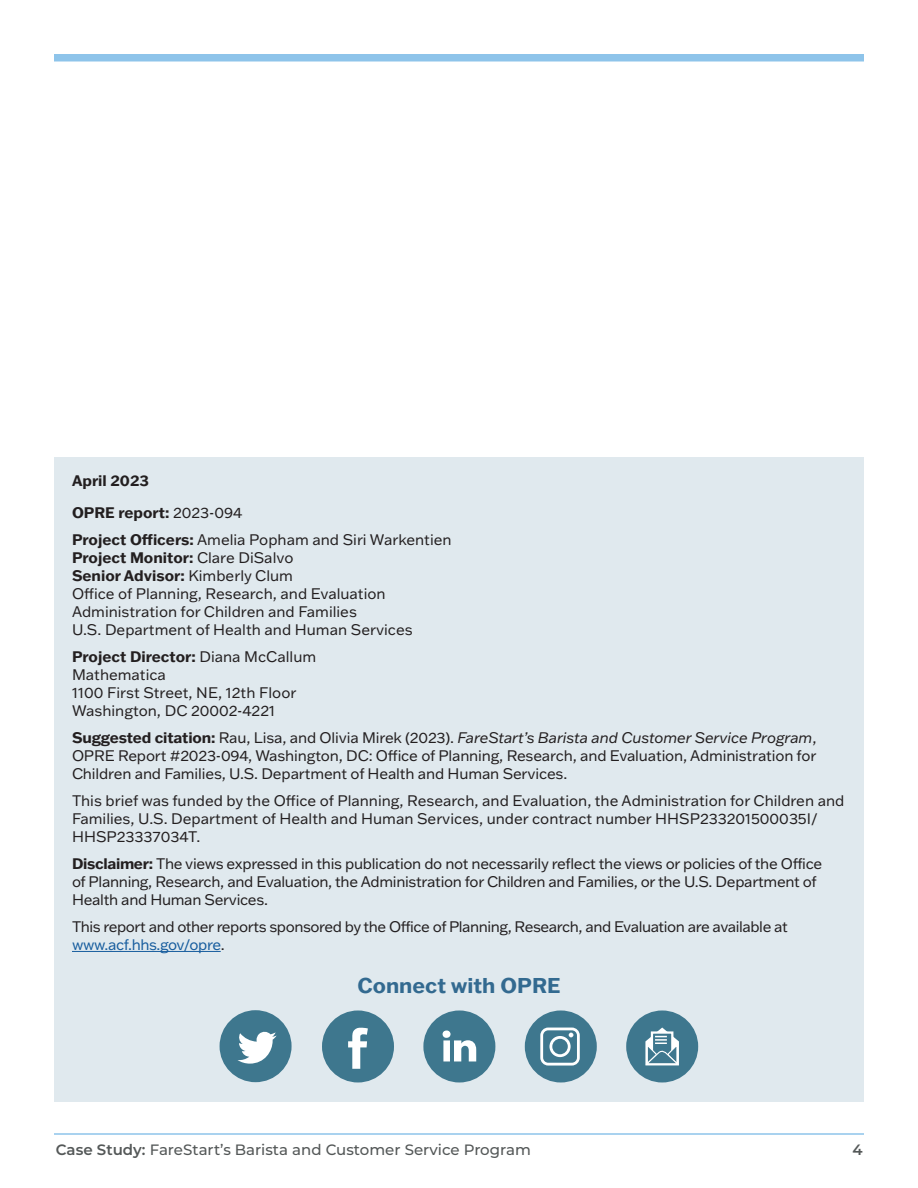
<style>
.page{position:relative;width:918px;height:1188px;background:#fff}
.page>*{position:absolute;margin:0;border:0;box-sizing:border-box;transform-origin:0 0}
.t1{font:700 21px "Franklin Gothic ATF";color:#336a90}
.t2{font:15px/18px "Franklin Gothic ATF";letter-spacing:-.01em;color:#231f20}
.t3{font:15px/18px "Franklin Gothic ATF";letter-spacing:-.03em;color:#231f20}
.t4{font:700 15px "Franklin Gothic ATF";color:#231f20}
.t5{font:500 15px "Montserrat";color:#545858}
.t6{font:600 15px "Montserrat";color:#545858}
.s1{font-weight:400}
.s2{font-weight:700}
.s3{font-style:italic}
.s4{color:#175d9e}
.s5{font-weight:600}
</style>
<div class="page">
<hr style="left:54px;top:1133px;width:810px;height:2px;background:#8ec4ea">
<div style="left:54px;top:54px;width:810px;height:8px;background:#8ec4ea"></div>
<div style="left:54px;top:457px;width:810px;height:645px;background:#e0e9ee"></div>
<hr style="left:72px;top:951px;width:149px;height:1px;background:#175d9e">
<div style="left:220px;top:1010px;width:72px;height:72px;background:#3e778e;border-radius:50%"></div>
<svg style="left:237px;top:1031px;width:40px;height:33px"></svg>
<div style="left:322px;top:1010px;width:72px;height:72px;background:#3e778e;border-radius:50%"></div>
<svg style="left:348px;top:1028px;width:20px;height:41px"></svg>
<div style="left:423px;top:1010px;width:72px;height:72px;background:#3e778e;border-radius:50%"></div>
<svg style="left:443px;top:1030px;width:33px;height:31px"></svg>
<div style="left:525px;top:1010px;width:72px;height:72px;background:#3e778e;border-radius:50%"></div>
<svg style="left:540px;top:1028px;width:40px;height:38px"></svg>
<div style="left:626px;top:1010px;width:72px;height:72px;background:#3e778e;border-radius:50%"></div>
<svg style="left:645px;top:1028px;width:34px;height:38px"></svg>
<p class="t4" style="left:72px;top:471px;width:79px">April 2023</p>
<p class="t4" style="left:72px;top:502px;width:172px">OPRE report: <span class="s1">2023-094</span></p>
<p class="t2" style="left:72px;top:530px;width:381px"><span class="s2">Project Officers:</span> Amelia Popham and Siri Warkentien</p>
<p class="t4" style="left:72px;top:547px;width:223px">Project Monitor: <span class="s1">Clare DiSalvo</span></p>
<p class="t4" style="left:72px;top:565px;width:223px">Senior Advisor: <span class="s1">Kimberly Clum</span></p>
<p class="t2" style="left:72px;top:584px;width:315px">Office of Planning, Research, and Evaluation</p>
<p class="t2" style="left:72px;top:602px;width:286px">Administration for Children and Families</p>
<p class="t2" style="left:72px;top:620px;width:342px">U.S. Department of Health and Human Services</p>
<p class="t4" style="left:72px;top:646px;width:246px">Project Director: <span class="s1">Diana McCallum</span></p>
<p class="t2" style="left:72px;top:665px;width:96px">Mathematica</p>
<p class="t2" style="left:72px;top:683px;width:226px">1100 First Street, NE, 12th Floor</p>
<p class="t2" style="left:72px;top:701px;width:205px">Washington, DC 20002-4221</p>
<p class="t2" style="left:72px;top:728px;width:746px;text-align:justify"><span class="s2">Suggested citation:</span> Rau, Lisa, and Olivia Mirek (2023). <span class="s3">FareStart’s Barista and Customer Service Program</span>, OPRE Report #2023-094, Washington, DC: Office of Planning, Research, and Evaluation, Administration for Children and Families, U.S. Department of Health and Human Services.</p>
<p class="t2" style="left:72px;top:791px;width:774px">This brief was funded by the Office of Planning, Research, and Evaluation, the Administration for Children and<br>Families, U.S. Department of Health and Human Services, under contract number HHSP233201500035I/<br>HHSP23337034T.</p>
<p class="t2" style="left:72px;top:854px;width:752px"><span class="s2">Disclaimer:</span> The views expressed in this publication do not necessarily reflect the views or policies of the Office of Planning, Research, and Evaluation, the Administration for Children and Families, or the U.S. Department of<br>Health and Human Services.</p>
<p class="t3" style="left:72px;top:917px;width:717px">This report and other reports sponsored by the Office of Planning, Research, and Evaluation are available at <span class="s4">www.acf.hhs.gov/opre</span>.</p>
<p class="t1" style="left:358px;top:972px;width:204px">Connect with OPRE</p>
<p class="t5" style="left:56px;top:1139px;width:477px"><span class="s5">Case Study:</span> FareStart’s Barista and Customer Service Program</p>
<p class="t6" style="left:853px;top:1139px;width:12px">4</p>
</div>
